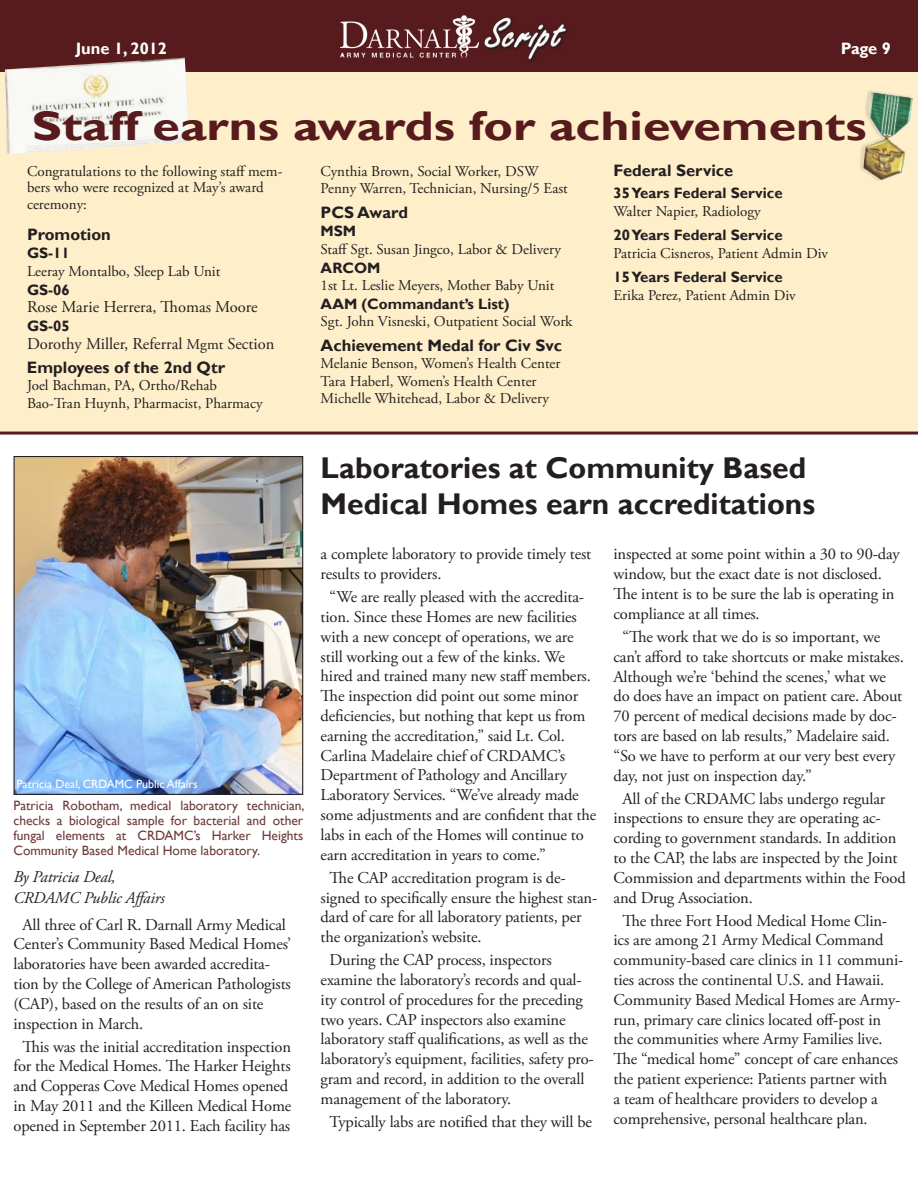
<style>
.page{position:relative;width:918px;height:1188px;background:#fff}
.page>*{position:absolute;margin:0;border:0;box-sizing:border-box;transform-origin:0 0}
.Headline{font:700 41.25px "Gill Sans";color:#571b1d;scale:1.21 1}
.Headline-2{font:700 30px/36px "Gill Sans";color:#231f20}
.Text{font:16.5px/19.8px "Adobe Garamond Pro";letter-spacing:-.01em;color:#231f20}
.AwardsSubhead{font:700 16.5px "Gill Sans";color:#231f20}
.Award_Text{font:16.5px "Adobe Garamond Pro";color:#231f20}
.Byline_Top{font:italic 16.5px/21px "Adobe Garamond Pro";letter-spacing:-.01em;color:#231f20}
.t1{font:700 16.5px "Gill Sans";color:#fff}
.Award_Text-2{font:15px "Adobe Garamond Pro";color:#231f20}
.AwardsSubhead-2{font:700 15px "Gill Sans";color:#231f20}
.Text-2{font:15px/16.5px "Adobe Garamond Pro";color:#231f20}
.Cutlines{font:13.5px/15px "Gill Sans";color:#6e3c3a;text-align:justify}
.Phto_credit{font:12px "Gill Sans";color:#fff}
.s1{font-size:15px}
</style>
<div class="page">
<div style="left:0;top:0;width:918px;height:72px;background:#571b1d"></div>
<img style="left:484px;top:17px;width:84px;height:45px">
<img style="left:340px;top:15px;width:138px;height:42px">
<div style="left:0;top:72px;width:918px;height:360px;background:#feefca"></div>
<hr style="left:0;top:432px;width:918px;height:3px;background:#571b1d">
<img style="left:5px;top:58px;width:184px;height:96px">
<img style="left:162px;top:124px;width:27px;height:20px">
<div style="left:858px;top:90px;width:54px;height:92px;background:#231f20;opacity:.15"></div>
<img style="left:863px;top:92px;width:50px;height:89px">
<img style="left:15px;top:458px;width:286px;height:335px">
<div style="left:13px;top:456px;width:290px;height:339px;border:1px solid #231f20"></div>
<p class="t1" style="left:76px;top:38px;width:93px">June 1, 2012</p>
<p class="t1" style="left:841px;top:38px;width:52px">Page 9</p>
<p class="Headline" style="left:32px;top:102px;width:691px">Staff earns awards for achievements</p>
<p class="Text-2" style="left:27px;top:163px;width:257px">Congratulations to the following staff mem&shy;bers who were recognized at May’s award ceremony:</p>
<p class="AwardsSubhead" style="left:27px;top:224px;width:85px">Promotion</p>
<p class="AwardsSubhead-2" style="left:27px;top:244px;width:44px">GS-11</p>
<p class="Award_Text-2" style="left:27px;top:262px;width:195px">Leeray Montalbo, Sleep Lab Unit</p>
<p class="AwardsSubhead-2" style="left:27px;top:281px;width:44px">GS-06</p>
<p class="Award_Text" style="left:27px;top:297px;width:232px">Rose Marie Herrera, Thomas Moore</p>
<p class="AwardsSubhead-2" style="left:27px;top:317px;width:44px">GS-05</p>
<p class="Award_Text" style="left:27px;top:333px;width:249px">Dorothy Miller, Referral <span class="s1">Mgmt</span> Section</p>
<p class="AwardsSubhead" style="left:27px;top:357px;width:200px">Employees of the 2nd Qtr</p>
<p class="Award_Text-2" style="left:27px;top:377px;width:191px">Joel Bachman, PA, Ortho/Rehab</p>
<p class="Award_Text-2" style="left:27px;top:394px;width:237px">Bao-Tran Huynh, Pharmacist, Pharmacy</p>
<p class="AwardsSubhead" style="left:614px;top:161px;width:121px">Federal Service</p>
<p class="AwardsSubhead-2" style="left:614px;top:184px;width:171px">35 Years Federal Service</p>
<p class="Award_Text-2" style="left:614px;top:202px;width:149px">Walter Napier, Radiology</p>
<p class="AwardsSubhead-2" style="left:614px;top:226px;width:171px">20 Years Federal Service</p>
<p class="Award_Text-2" style="left:614px;top:244px;width:216px">Patricia Cisneros, Patient Admin Div</p>
<p class="AwardsSubhead-2" style="left:614px;top:268px;width:171px">15 Years Federal Service</p>
<p class="Award_Text-2" style="left:614px;top:286px;width:184px">Erika Perez, Patient Admin Div</p>
<p class="Award_Text-2" style="left:321px;top:162px;width:219px">Cynthia Brown, Social Worker, DSW</p>
<p class="Award_Text-2" style="left:321px;top:180px;width:249px">Penny Warren, Technician, Nursing/5 East</p>
<p class="AwardsSubhead" style="left:321px;top:202px;width:89px">PCS Award</p>
<p class="AwardsSubhead-2" style="left:321px;top:222px;width:37px">MSM</p>
<p class="Award_Text-2" style="left:321px;top:240px;width:242px">Staff Sgt. Susan Jingco, Labor &amp; Delivery</p>
<p class="AwardsSubhead-2" style="left:321px;top:258px;width:61px">ARCOM</p>
<p class="Award_Text-2" style="left:321px;top:276px;width:235px">1st Lt. Leslie Meyers, Mother Baby Unit</p>
<p class="AwardsSubhead-2" style="left:321px;top:295px;width:191px">AAM (Commandant’s List)</p>
<p class="Award_Text-2" style="left:321px;top:313px;width:253px">Sgt. John Visneski, Outpatient Social Work</p>
<p class="AwardsSubhead" style="left:321px;top:335px;width:243px">Achievement Medal for Civ Svc</p>
<p class="Award_Text-2" style="left:321px;top:355px;width:241px">Melanie Benson, Women’s Health Center</p>
<p class="Award_Text-2" style="left:321px;top:372px;width:217px">Tara Haberl, Women’s Health Center</p>
<p class="Award_Text-2" style="left:321px;top:390px;width:230px">Michelle Whitehead, Labor &amp; Delivery</p>
<p class="Phto_credit" style="left:16px;top:777px;width:183px">Patricia Deal, CRDAMC Public Affairs</p>
<p class="Cutlines" style="left:14px;top:798px;width:293px">Patricia Robotham, medical laboratory technician, checks a biological sample for bacterial and other fungal elements at CRDAMC’s Harker Heights Community Based Medical Home laboratory.</p>
<p class="Byline_Top" style="left:14px;top:867px;width:153px">By Patricia Deal,<br>CRDAMC Public Affairs</p>
<p class="Text" style="left:14px;top:915px;width:279px;text-indent:9px">All three of Carl R. Darnall Army Medical Center’s Community Based Medical Homes’ laboratories have been awarded accredita&shy;tion by the College of American Pathologists (CAP), based on the results of an on site inspection in March.</p>
<p class="Text" style="left:14px;top:1037px;width:279px;text-align:center">This was the initial accreditation inspection for the Medical Homes. The Harker Heights and Copperas Cove Medical Homes opened in May 2011 and the Killeen Medical Home opened in September 2011. Each facility has</p>
<p class="Headline-2" style="left:321px;top:451px;width:496px">Laboratories at Community Based<br>Medical Homes earn accreditations</p>
<p class="Text" style="left:321px;top:545px;width:272px">a complete laboratory to provide timely test results to providers.</p>
<p class="Text" style="left:321px;top:588px;width:277px;text-indent:9px">“We are really pleased with the accredita&shy;tion. Since these Homes are new facilities with a new concept of operations, we are still working out a few of the kinks. We hired and trained many new staff members.<br>The inspection did point out some minor deficiencies, but nothing that kept us from earning the accreditation,” said Lt. Col.<br>Carlina Madelaire chief of CRDAMC’s Department of Pathology and Ancillary Laboratory Services. “We’ve already made some adjustments and are confident that the labs in each of the Homes will continue to earn accreditation in years to come.”</p>
<p class="Text" style="left:321px;top:868px;width:278px;text-indent:9px">The CAP accreditation program is de&shy;signed to specifically ensure the highest stan&shy;dard of care for all laboratory patients, per the organization’s website.</p>
<p class="Text" style="left:321px;top:951px;width:275px;text-indent:9px">During the CAP process, inspectors examine the laboratory’s records and qual&shy;ity control of procedures for the preceding two years. CAP inspectors also examine laboratory staff qualifications, as well as the laboratory’s equipment, facilities, safety pro&shy;gram and record, in addition to the overall management of the laboratory.</p>
<p class="Text" style="left:330px;top:1112px;width:264px">Typically labs are notified that they will be</p>
<p class="Text" style="left:614px;top:545px;width:288px">inspected at some point within a 30 to 90-day window, but the exact date is not disclosed.<br>The intent is to be sure the lab is operating in compliance at all times.</p>
<p class="Text" style="left:614px;top:627px;width:292px;text-indent:9px">“The work that we do is so important, we can’t afford to take shortcuts or make mistakes.<br>Although we’re ‘behind the scenes,’ what we do does have an impact on patient care. About 70 percent of medical decisions made by doc&shy;tors are based on lab results,” Madelaire said. “So we have to perform at our very best every day, not just on inspection day.”</p>
<p class="Text" style="left:614px;top:789px;width:294px;text-indent:9px">All of the CRDAMC labs undergo regular inspections to ensure they are operating ac&shy;cording to government standards. In addition to the CAP, the labs are inspected by the Joint Commission and departments within the Food and Drug Association.</p>
<p class="Text" style="left:614px;top:911px;width:291px;text-indent:9px">The three Fort Hood Medical Home Clin&shy;ics are among 21 Army Medical Command community-based care clinics in 11 communi&shy;ties across the continental U.S. and Hawaii.<br>Community Based Medical Homes are Army&shy;run, primary care clinics located off-post in the communities where Army Families live.<br>The “medical home” concept of care enhances the patient experience: Patients partner with<br>a team of healthcare providers to develop a comprehensive, personal healthcare plan.</p>
</div>
